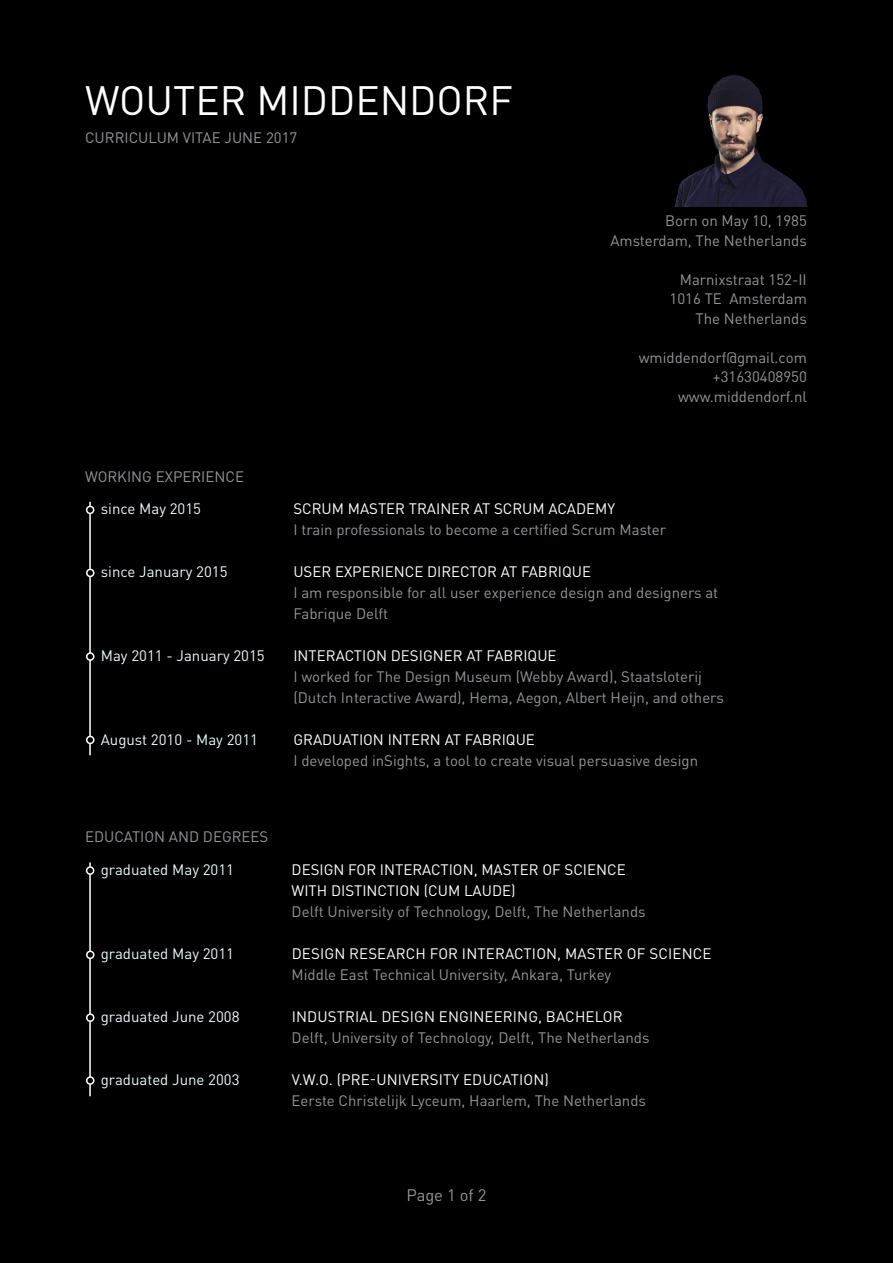
<style>
.page{position:relative;width:893px;height:1263px;background:#000}
.page>*{position:absolute;margin:0;border:0;box-sizing:border-box;transform-origin:0 0}
.t1{font:40.5px "DIN Pro";color:#fff}
.t2{font:16.5px "DIN Pro";color:#939598}
.t3{font:15px/21px "DIN Pro";color:#939598}
.t4{font:15px "DIN Pro";color:#fff}
.t5{font:15px "DIN Pro";color:#eef8fb}
.t6{font:15px "DIN Pro";color:#fff}
</style>
<div class="page">
<img style="left:674px;top:75px;width:133px;height:131px">
<hr style="left:89px;top:874px;width:2px;height:77px;background:#fff">
<hr style="left:89px;top:958px;width:2px;height:56px;background:#fff">
<hr style="left:89px;top:1021px;width:2px;height:56px;background:#fff">
<svg style="left:89px;top:1085px;width:2px;height:11px"></svg>
<div style="left:86px;top:866px;width:8px;height:9px;border:2px solid #fff;border-radius:50%"></div>
<div style="left:86px;top:950px;width:8px;height:9px;border:2px solid #fff;border-radius:50%"></div>
<div style="left:86px;top:1013px;width:8px;height:9px;border:2px solid #fff;border-radius:50%"></div>
<div style="left:86px;top:1076px;width:8px;height:9px;border:2px solid #fff;border-radius:50%"></div>
<hr style="left:89px;top:513px;width:2px;height:56px;background:#fff">
<hr style="left:89px;top:576px;width:2px;height:77px;background:#fff">
<hr style="left:89px;top:660px;width:2px;height:77px;background:#fff">
<svg style="left:89px;top:744px;width:2px;height:11px"></svg>
<div style="left:86px;top:506px;width:8px;height:8px;border:2px solid #fff;border-radius:50%"></div>
<div style="left:86px;top:569px;width:8px;height:8px;border:2px solid #fff;border-radius:50%"></div>
<div style="left:86px;top:652px;width:8px;height:9px;border:2px solid #fff;border-radius:50%"></div>
<div style="left:86px;top:736px;width:8px;height:8px;border:2px solid #fff;border-radius:50%"></div>
<p class="t1" style="left:85px;top:73px;width:429px">WOUTER MIDDENDORF</p>
<p class="t3" style="left:85px;top:126px;width:214px">CURRICULUM VITAE JUNE 2017</p>
<p class="t3" style="left:85px;top:465px;width:161px">WORKING EXPERIENCE</p>
<p class="t3" style="left:665px;top:210px;width:143px">Born on May 10, 1985</p>
<p class="t3" style="left:610px;top:229px;width:198px">Amsterdam, The Netherlands</p>
<p class="t3" style="left:680px;top:268px;width:129px">Marnixstraat 152-II</p>
<p class="t3" style="left:670px;top:288px;width:139px">1016 TE Amsterdam</p>
<p class="t3" style="left:695px;top:307px;width:113px">The Netherlands</p>
<p class="t3" style="left:639px;top:346px;width:170px">wmiddendorf@gmail.com</p>
<p class="t3" style="left:713px;top:366px;width:95px">+31630408950</p>
<p class="t3" style="left:678px;top:385px;width:130px">www.middendorf.nl</p>
<p class="t5" style="left:101px;top:498px;width:102px">since May 2015</p>
<p class="t5" style="left:101px;top:561px;width:128px">since January 2015</p>
<p class="t5" style="left:101px;top:645px;width:165px">May 2011 - January 2015</p>
<p class="t5" style="left:101px;top:729px;width:159px">August 2010 - May 2011</p>
<p class="t6" style="left:293px;top:498px;width:323px">SCRUM MASTER TRAINER AT SCRUM ACADEMY</p>
<p class="t3" style="left:293px;top:519px;width:374px">I train professionals to become a certified Scrum Master</p>
<p class="t4" style="left:293px;top:561px;width:299px">USER EXPERIENCE DIRECTOR AT FABRIQUE</p>
<p class="t3" style="left:293px;top:582px;width:426px">I am responsible for all user experience design and designers at<br>Fabrique Delft</p>
<p class="t4" style="left:293px;top:645px;width:265px">INTERACTION DESIGNER AT FABRIQUE</p>
<p class="t3" style="left:293px;top:666px;width:432px">I worked for The Design Museum (Webby Award), Staatsloterij (Dutch Interactive Award), Hema, Aegon, Albert Heijn, and others</p>
<p class="t4" style="left:293px;top:729px;width:243px">GRADUATION INTERN AT FABRIQUE</p>
<p class="t3" style="left:293px;top:750px;width:406px">I developed inSights, a tool to create visual persuasive design</p>
<p class="t3" style="left:85px;top:825px;width:185px">EDUCATION AND DEGREES</p>
<p class="t5" style="left:101px;top:859px;width:135px">graduated May 2011</p>
<p class="t5" style="left:101px;top:943px;width:135px">graduated May 2011</p>
<p class="t5" style="left:101px;top:1006px;width:140px">graduated June 2008</p>
<p class="t5" style="left:101px;top:1069px;width:140px">graduated June 2003</p>
<p class="t4" style="left:292px;top:859px;width:336px">DESIGN FOR INTERACTION, MASTER OF SCIENCE</p>
<p class="t4" style="left:292px;top:880px;width:225px">WITH DISTINCTION (CUM LAUDE)</p>
<p class="t3" style="left:292px;top:900px;width:355px">Delft University of Technology, Delft, The Netherlands</p>
<p class="t4" style="left:292px;top:943px;width:421px">DESIGN RESEARCH FOR INTERACTION, MASTER OF SCIENCE</p>
<p class="t3" style="left:292px;top:963px;width:321px">Middle East Technical University, Ankara, Turkey</p>
<p class="t4" style="left:292px;top:1006px;width:332px">INDUSTRIAL DESIGN ENGINEERING, BACHELOR</p>
<p class="t3" style="left:292px;top:1026px;width:359px">Delft, University of Technology, Delft, The Netherlands</p>
<p class="t4" style="left:292px;top:1069px;width:259px">V.W.O. (PRE-UNIVERSITY EDUCATION)</p>
<p class="t3" style="left:292px;top:1089px;width:356px">Eerste Christelijk Lyceum, Haarlem, The Netherlands</p>
<p class="t2" style="left:406px;top:1184px;width:82px">Page 1 of 2</p>
</div>
